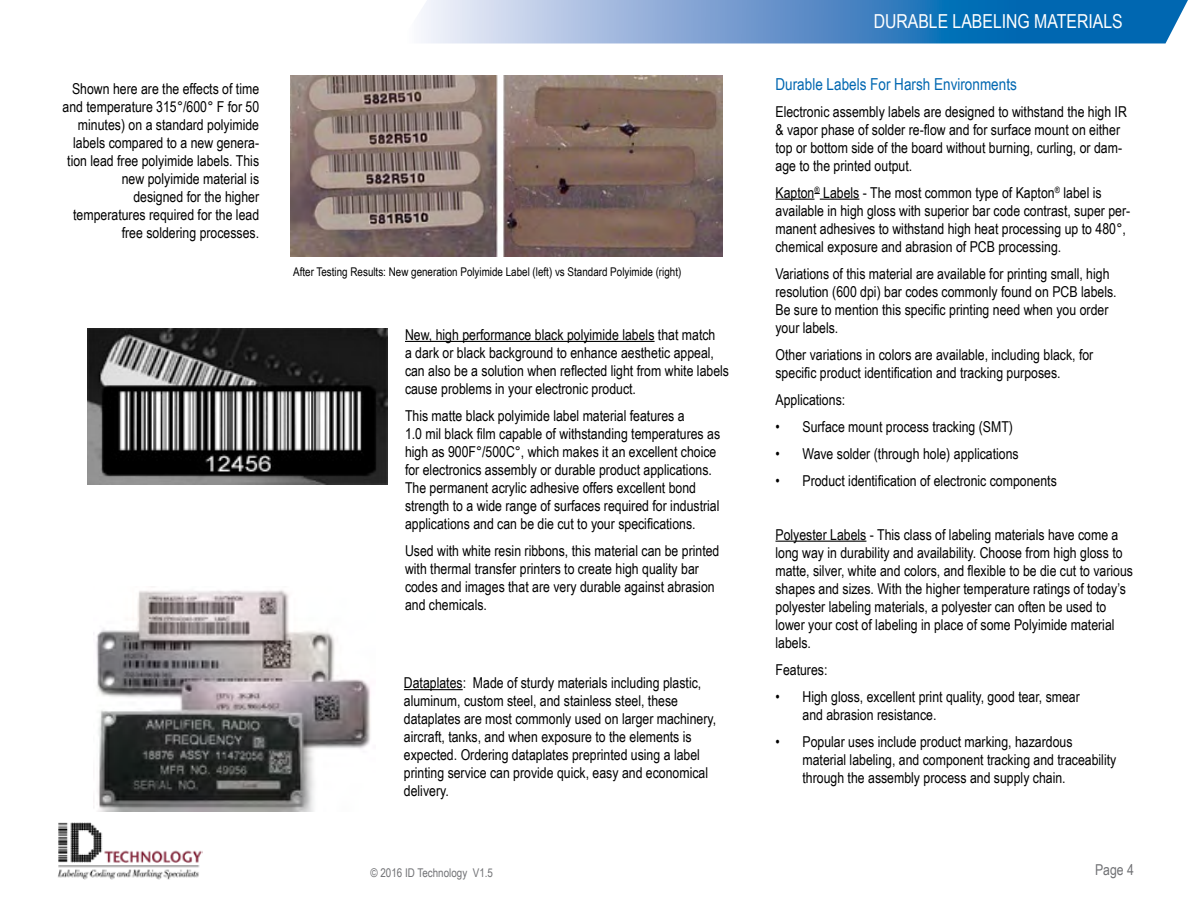
<style>
.page{position:relative;width:1188px;height:918px;background:#fff}
.page>*{position:absolute;margin:0;border:0;box-sizing:border-box;transform-origin:0 0}
.t1{font:19.2px "Arial Narrow";color:#fff}
.t2{font:16.5px "Arial Narrow";color:#0067b1}
.t3{font:15px/18px "Arial Narrow";color:#000}
.t4{font:15px "Arial Narrow";color:#717275}
.t5{font:12px "Arial Narrow";color:#000}
.t6{font:12px "Arial Narrow";color:#717275}
</style>
<div class="page">
<img style="left:58px;top:822px;width:144px;height:58px">
<hr style="left:776px;top:199px;width:38px;height:1px;background:#000">
<hr style="left:820px;top:199px;width:39px;height:1px;background:#000">
<hr style="left:776px;top:541px;width:90px;height:1px;background:#000">
<svg style="left:421px;top:0;width:767px;height:43px;background:#6098cc"></svg>
<img style="left:96px;top:590px;width:275px;height:221px">
<img style="left:291px;top:76px;width:432px;height:181px">
<hr style="left:404px;top:689px;width:59px;height:1px;background:#000">
<img style="left:87px;top:329px;width:300px;height:156px">
<hr style="left:405px;top:341px;width:250px;height:1px;background:#000">
<p class="t3" style="left:63px;top:79px;width:198px;text-align:right">Shown here are the effects of time and temperature 315°/600° F for 50 minutes) on a standard polyimide labels compared to a new genera&shy;tion lead free polyimide labels. This new polyimide material is<br>designed for the higher temperatures required for the lead free soldering processes.</p>
<p class="t5" style="left:293px;top:263px;width:390px">After Testing Results: New generation Polyimide Label (left) vs Standard Polyimide (right)</p>
<p class="t3" style="left:405px;top:325px;width:326px">New, high performance black polyimide labels that match<br>a dark or black background to enhance aesthetic appeal, can also be a solution when reflected light from white labels cause problems in your electronic product.</p>
<p class="t3" style="left:405px;top:406px;width:317px">This matte black polyimide label material features a<br>1.0 mil black film capable of withstanding temperatures as high as 900F°/500C°, which makes it an excellent choice for electronics assembly or durable product applications.<br>The permanent acrylic adhesive offers excellent bond strength to a wide range of surfaces required for industrial applications and can be die cut to your specifications.</p>
<p class="t3" style="left:405px;top:541px;width:316px">Used with white resin ribbons, this material can be printed with thermal transfer printers to create high quality bar codes and images that are very durable against abrasion and chemicals.</p>
<p class="t3" style="left:404px;top:673px;width:314px">Dataplates: Made of sturdy materials including plastic, aluminum, custom steel, and stainless steel, these dataplates are most commonly used on larger machinery, aircraft, tanks, and when exposure to the elements is expected. Ordering dataplates preprinted using a label printing service can provide quick, easy and economical delivery.</p>
<p class="t6" style="left:371px;top:864px;width:124px">© 2016 ID Technology V1.5</p>
<p class="t1" style="left:874px;top:7px;width:250px">DURABLE LABELING MATERIALS</p>
<p class="t2" style="left:776px;top:72px;width:243px">Durable Labels For Harsh Environments</p>
<p class="t3" style="left:776px;top:102px;width:353px">Electronic assembly labels are designed to withstand the high IR &amp; vapor phase of solder re-flow and for surface mount on either top or bottom side of the board without burning, curling, or dam&shy;age to the printed output.</p>
<p class="t3" style="left:776px;top:183px;width:356px">Kapton<sup>®</sup> Labels - The most common type of Kapton<sup>®</sup> label is available in high gloss with superior bar code contrast, super per&shy;manent adhesives to withstand high heat processing up to 480°, chemical exposure and abrasion of PCB processing.</p>
<p class="t3" style="left:776px;top:264px;width:343px">Variations of this material are available for printing small, high resolution (600 dpi) bar codes commonly found on PCB labels.<br>Be sure to mention this specific printing need when you order your labels.</p>
<p class="t3" style="left:776px;top:345px;width:319px">Other variations in colors are available, including black, for specific product identification and tracking purposes.</p>
<p class="t3" style="left:776px;top:390px;width:71px">Applications:</p>
<p class="t3" style="left:776px;top:417px;width:239px">• Surface mount process tracking (SMT)</p>
<p class="t3" style="left:776px;top:444px;width:245px">• Wave solder (through hole) applications</p>
<p class="t3" style="left:776px;top:471px;width:283px">• Product identification of electronic components</p>
<p class="t3" style="left:776px;top:525px;width:359px">Polyester Labels - This class of labeling materials have come a long way in durability and availability. Choose from high gloss to matte, silver, white and colors, and flexible to be die cut to various shapes and sizes. With the higher temperature ratings of today’s polyester labeling materials, a polyester can often be used to lower your cost of labeling in place of some Polyimide material labels.</p>
<p class="t3" style="left:776px;top:660px;width:53px">Features:</p>
<p class="t3" style="left:803px;top:687px;width:279px;text-indent:-27px">• High gloss, excellent print quality, good tear, smear and abrasion resistance.</p>
<p class="t3" style="left:803px;top:732px;width:315px;text-indent:-27px">• Popular uses include product marking, hazardous material labeling, and component tracking and traceability through the assembly process and supply chain.</p>
<p class="t4" style="left:1095px;top:859px;width:40px">Page 4</p>
</div>
